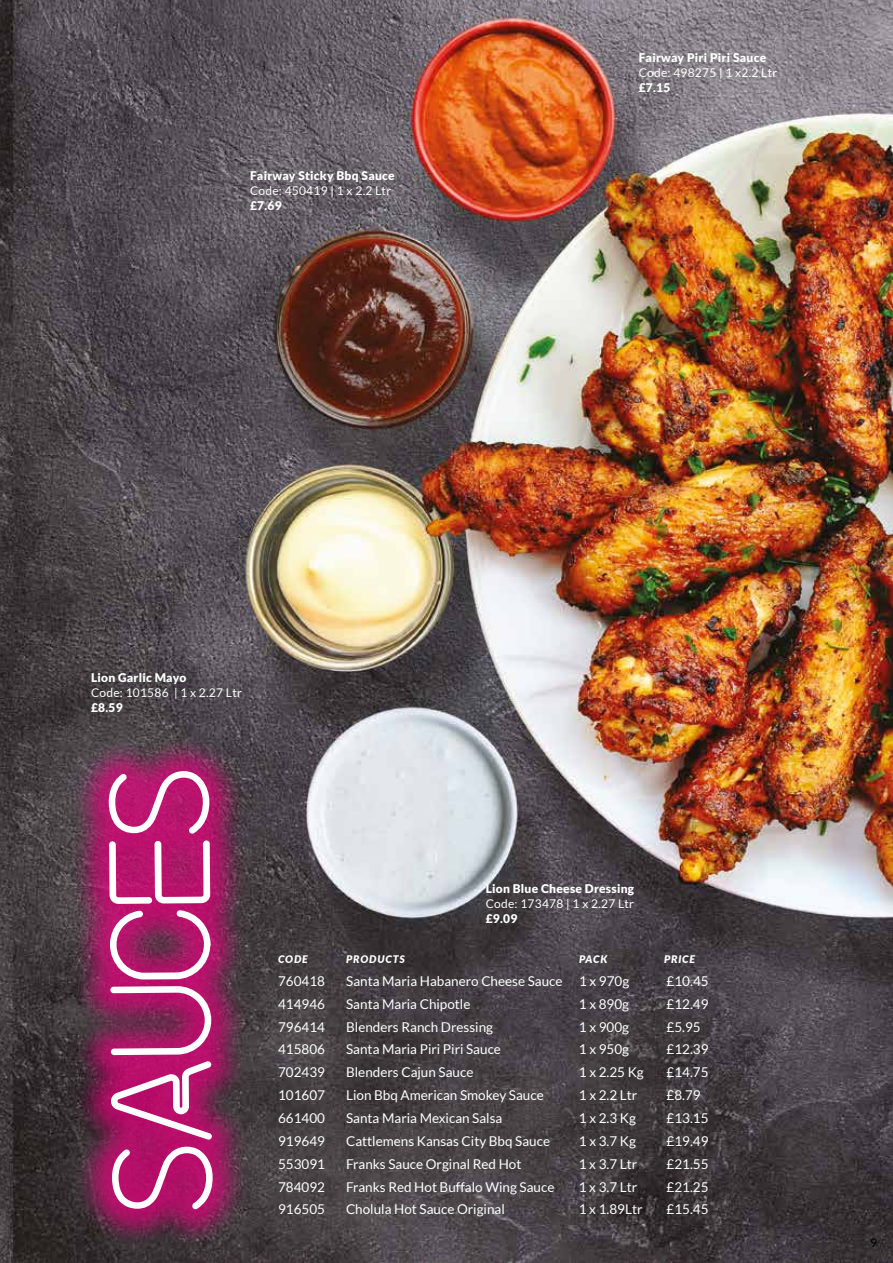
<style>
.page{position:relative;width:893px;height:1263px;background:#fff}
.page>*{position:absolute;margin:0;border:0;box-sizing:border-box;transform-origin:0 0}
.t1{font:125.7px "Neon Tubes 2";color:#fff}
.t2{font:13.5px "Lato";color:#fff}
.t3{font:900 12px "Lato";letter-spacing:.02em;color:#fff}
.t4{font:12px "Lato";letter-spacing:.02em;color:#fff}
.t5{font:500 12px "Lato";color:#000}
.t6{font:italic 900 10.5px "Lato";letter-spacing:.075em;color:#fff}
</style>
<div class="page">
<img style="left:0;top:0;width:893px;height:1263px">
<svg style="left:69px;top:732px;width:183px;height:516px;background:#892259"></svg>
<hr style="left:0;top:895px;width:1px;height:368px;background:#000">
<p class="t3" style="left:250px;top:168px;width:146px">Fairway Sticky Bbq Sauce</p>
<p class="t4" style="left:250px;top:184px;width:143px">Code: 450419 | 1 x 2.2 Ltr</p>
<p class="t3" style="left:250px;top:198px;width:33px">£7.69</p>
<p class="t3" style="left:639px;top:51px;width:129px">Fairway Piri Piri Sauce</p>
<p class="t4" style="left:639px;top:66px;width:140px">Code: 498275 | 1 x2.2 Ltr</p>
<p class="t3" style="left:639px;top:81px;width:33px">£7.15</p>
<p class="t3" style="left:91px;top:670px;width:97px">Lion Garlic Mayo</p>
<p class="t4" style="left:91px;top:685px;width:152px">Code: 101586 | 1 x 2.27 Ltr</p>
<p class="t3" style="left:91px;top:700px;width:33px">£8.59</p>
<h1 class="t1" style="left:66px;top:1215px;width:454px;rotate:-90deg">SAUCES</h1>
<p class="t3" style="left:486px;top:882px;width:150px">Lion Blue Cheese Dressing</p>
<p class="t4" style="left:486px;top:897px;width:150px">Code: 173478 | 1 x 2.27 Ltr</p>
<p class="t3" style="left:486px;top:912px;width:33px">£9.09</p>
<p class="t6" style="left:278px;top:951px;width:31px">CODE</p>
<p class="t6" style="left:346px;top:951px;width:60px">PRODUCTS</p>
<p class="t6" style="left:579px;top:951px;width:30px">PACK</p>
<p class="t6" style="left:664px;top:951px;width:33px">PRICE</p>
<p class="t2" style="left:278px;top:973px;width:48px">760418</p>
<p class="t2" style="left:346px;top:973px;width:285px">Santa Maria Habanero Cheese Sauce 1 x 970g</p>
<p class="t2" style="left:667px;top:973px;width:44px">£10.45</p>
<p class="t2" style="left:278px;top:996px;width:48px">414946</p>
<p class="t2" style="left:346px;top:996px;width:126px">Santa Maria Chipotle</p>
<p class="t2" style="left:579px;top:996px;width:52px">1 x 890g</p>
<p class="t2" style="left:667px;top:996px;width:44px">£12.49</p>
<p class="t2" style="left:278px;top:1019px;width:48px">796414</p>
<p class="t2" style="left:346px;top:1019px;width:149px">Blenders Ranch Dressing</p>
<p class="t2" style="left:579px;top:1019px;width:52px">1 x 900g</p>
<p class="t2" style="left:667px;top:1019px;width:36px">£5.95</p>
<p class="t2" style="left:278px;top:1042px;width:48px">415806</p>
<p class="t2" style="left:346px;top:1042px;width:156px">Santa Maria Piri Piri Sauce</p>
<p class="t2" style="left:579px;top:1042px;width:52px">1 x 950g</p>
<p class="t2" style="left:667px;top:1042px;width:44px">£12.39</p>
<p class="t2" style="left:278px;top:1065px;width:48px">702439</p>
<p class="t2" style="left:346px;top:1065px;width:129px">Blenders Cajun Sauce</p>
<p class="t2" style="left:579px;top:1065px;width:66px">1 x 2.25 Kg</p>
<p class="t2" style="left:667px;top:1065px;width:44px">£14.75</p>
<p class="t2" style="left:278px;top:1088px;width:48px">101607</p>
<p class="t2" style="left:346px;top:1088px;width:199px">Lion Bbq American Smokey Sauce</p>
<p class="t2" style="left:579px;top:1088px;width:60px">1 x 2.2 Ltr</p>
<p class="t2" style="left:667px;top:1088px;width:36px">£8.79</p>
<p class="t2" style="left:278px;top:1110px;width:48px">661400</p>
<p class="t2" style="left:346px;top:1110px;width:158px">Santa Maria Mexican Salsa</p>
<p class="t2" style="left:579px;top:1110px;width:59px">1 x 2.3 Kg</p>
<p class="t2" style="left:667px;top:1110px;width:44px">£13.15</p>
<p class="t2" style="left:278px;top:1133px;width:48px">919649</p>
<p class="t2" style="left:346px;top:1133px;width:206px">Cattlemens Kansas City Bbq Sauce</p>
<p class="t2" style="left:579px;top:1133px;width:59px">1 x 3.7 Kg</p>
<p class="t2" style="left:666px;top:1133px;width:44px">£19.49</p>
<p class="t2" style="left:278px;top:1156px;width:48px">553091</p>
<p class="t2" style="left:346px;top:1156px;width:177px">Franks Sauce Orginal Red Hot</p>
<p class="t2" style="left:579px;top:1156px;width:60px">1 x 3.7 Ltr</p>
<p class="t2" style="left:666px;top:1156px;width:44px">£21.55</p>
<p class="t2" style="left:278px;top:1179px;width:48px">784092</p>
<p class="t2" style="left:346px;top:1179px;width:210px">Franks Red Hot Buffalo Wing Sauce</p>
<p class="t2" style="left:579px;top:1179px;width:60px">1 x 3.7 Ltr</p>
<p class="t2" style="left:666px;top:1179px;width:44px">£21.25</p>
<p class="t2" style="left:278px;top:1202px;width:48px">916505</p>
<p class="t2" style="left:346px;top:1202px;width:160px">Cholula Hot Sauce Original</p>
<p class="t2" style="left:579px;top:1202px;width:65px">1 x 1.89Ltr</p>
<p class="t2" style="left:666px;top:1202px;width:44px">£15.45</p>
<p class="t5" style="left:870px;top:1234px;width:8px">9</p>
</div>
